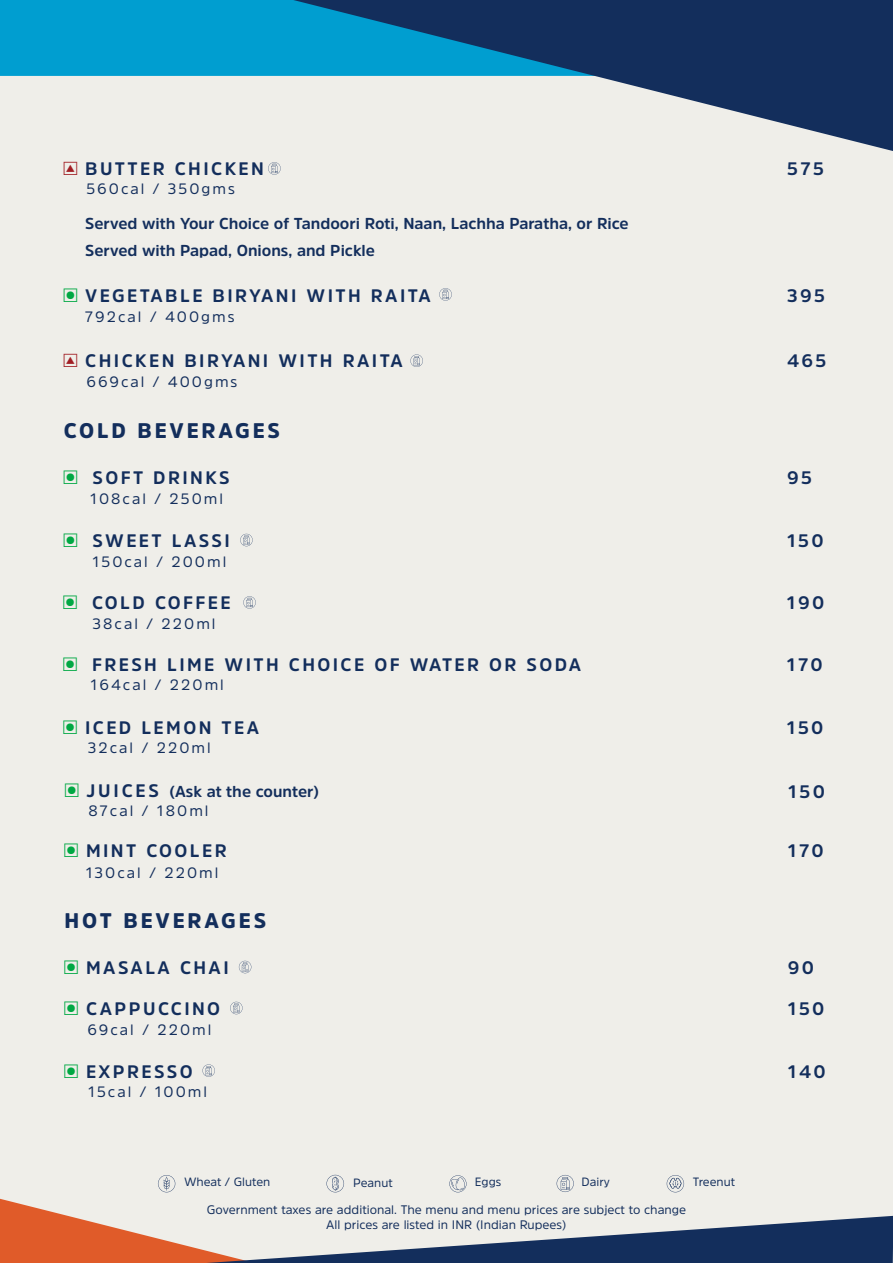
<style>
.page{position:relative;width:893px;height:1263px;background:#efeee9}
.page>*{position:absolute;margin:0;border:0;box-sizing:border-box;transform-origin:0 0}
.t1{font:900 21px "Amsi Pro";letter-spacing:.135em;color:#132e5c}
.t2{font:700 18px "Amsi Pro";letter-spacing:.135em;color:#132e5c}
.t3{font:700 15.75px/27px "Amsi Pro";color:#132e5c}
.t4{font:15px "Amsi Pro";letter-spacing:.135em;color:#132e5c}
.t5{font:12.3px/15.5px "Amsi Pro";color:#132e5c;text-align:center}
.t6{font:12px "Amsi Pro";color:#132e5c}
.s1{font-family:"Allergen Icons Fonts";font-weight:400;font-size:15px;color:#a11e24}
.s2{font-family:"Allergen Icons Fonts";font-weight:400;font-size:15px;color:#00a843}
.s3{font-size:18px}
</style>
<div class="page">
<svg style="left:0;top:1198px;width:68px;height:18px"></svg>
<div style="left:0;top:0;width:210px;height:76px;background:#009ed0"></div>
<svg style="left:210px;top:0;width:683px;height:151px"></svg>
<svg style="left:0;top:1216px;width:893px;height:47px"></svg>
<svg style="left:557px;top:1175px;width:17px;height:17px"></svg>
<svg style="left:449px;top:1175px;width:17px;height:17px"></svg>
<svg style="left:667px;top:1175px;width:17px;height:17px"></svg>
<svg style="left:327px;top:1175px;width:17px;height:17px"></svg>
<svg style="left:158px;top:1175px;width:17px;height:17px"></svg>
<svg style="left:268px;top:162px;width:13px;height:13px"></svg>
<svg style="left:439px;top:288px;width:13px;height:13px"></svg>
<svg style="left:410px;top:354px;width:13px;height:13px"></svg>
<svg style="left:240px;top:534px;width:13px;height:12px"></svg>
<svg style="left:243px;top:596px;width:13px;height:13px"></svg>
<svg style="left:239px;top:961px;width:12px;height:12px"></svg>
<svg style="left:230px;top:1002px;width:13px;height:12px"></svg>
<svg style="left:202px;top:1064px;width:13px;height:13px"></svg>
<p class="t2" style="left:64px;top:156px;width:202px"><span class="s1">A</span> BUTTER CHICKEN</p>
<p class="t2" style="left:787px;top:156px;width:39px">575</p>
<p class="t4" style="left:86px;top:179px;width:150px">560cal / 350gms</p>
<p class="t3" style="left:85px;top:209px;width:545px">Served with Your Choice of Tandoori Roti, Naan, Lachha Paratha, or Rice<br>Served with Papad, Onions, and Pickle</p>
<p class="t2" style="left:64px;top:283px;width:368px"><span class="s2">V</span> VEGETABLE BIRYANI WITH RAITA</p>
<p class="t2" style="left:787px;top:283px;width:40px">395</p>
<p class="t4" style="left:85px;top:306px;width:151px">792cal / 400gms</p>
<p class="t2" style="left:64px;top:349px;width:340px"><span class="s1">A</span> CHICKEN BIRYANI WITH RAITA</p>
<p class="t2" style="left:787px;top:349px;width:41px">465</p>
<p class="t4" style="left:86px;top:372px;width:153px">669cal / 400gms</p>
<p class="t1" style="left:64px;top:416px;width:218px">COLD BEVERAGES</p>
<p class="t2" style="left:64px;top:465px;width:167px"><span class="s2">V</span> SOFT DRINKS</p>
<p class="t2" style="left:787px;top:465px;width:26px">95</p>
<p class="t4" style="left:90px;top:488px;width:134px">108cal / 250ml</p>
<p class="t2" style="left:64px;top:528px;width:167px"><span class="s2">V</span> SWEET LASSI</p>
<p class="t2" style="left:787px;top:528px;width:38px">150</p>
<p class="t4" style="left:93px;top:551px;width:135px">150cal / 200ml</p>
<p class="t2" style="left:64px;top:591px;width:168px"><span class="s2">V</span> COLD COFFEE</p>
<p class="t2" style="left:787px;top:591px;width:39px">190</p>
<p class="t4" style="left:93px;top:614px;width:124px">38cal / 220ml</p>
<p class="t2" style="left:64px;top:652px;width:519px"><span class="s2">V</span> FRESH LIME WITH CHOICE OF WATER OR SODA</p>
<p class="t2" style="left:787px;top:652px;width:37px">170</p>
<p class="t4" style="left:91px;top:674px;width:135px">164cal / 220ml</p>
<p class="t2" style="left:64px;top:715px;width:197px"><span class="s2">V</span> ICED LEMON TEA</p>
<p class="t2" style="left:787px;top:715px;width:38px">150</p>
<p class="t4" style="left:88px;top:737px;width:124px">32cal / 220ml</p>
<p class="t3" style="left:65px;top:778px;width:256px"><span class="s2">V</span> <span class="s3">JUICES</span> (Ask at the counter)</p>
<p class="t2" style="left:788px;top:779px;width:38px">150</p>
<p class="t4" style="left:88px;top:800px;width:122px">87cal / 180ml</p>
<p class="t2" style="left:65px;top:838px;width:163px"><span class="s2">V</span> MINT COOLER</p>
<p class="t2" style="left:788px;top:838px;width:37px">170</p>
<p class="t4" style="left:86px;top:863px;width:134px">130cal / 220ml</p>
<p class="t1" style="left:65px;top:906px;width:203px">HOT BEVERAGES</p>
<p class="t2" style="left:65px;top:955px;width:166px"><span class="s2">V</span> MASALA CHAI</p>
<p class="t2" style="left:788px;top:955px;width:28px">90</p>
<p class="t2" style="left:65px;top:996px;width:157px"><span class="s2">V</span> CAPPUCCINO</p>
<p class="t2" style="left:788px;top:996px;width:38px">150</p>
<p class="t4" style="left:88px;top:1020px;width:125px">69cal / 220ml</p>
<p class="t2" style="left:65px;top:1059px;width:129px"><span class="s2">V</span> EXPRESSO</p>
<p class="t2" style="left:788px;top:1059px;width:39px">140</p>
<p class="t4" style="left:88px;top:1081px;width:121px">15cal / 100ml</p>
<p class="t6" style="left:184px;top:1174px;width:88px">Wheat / Gluten</p>
<p class="t6" style="left:353px;top:1174px;width:41px">Peanut</p>
<p class="t6" style="left:475px;top:1174px;width:28px">Eggs</p>
<p class="t6" style="left:582px;top:1173px;width:30px">Dairy</p>
<p class="t6" style="left:693px;top:1174px;width:44px">Treenut</p>
<p class="t5" style="left:207px;top:1201px;width:481px">Government taxes are additional. The menu and menu prices are subject to change<br>All prices are listed in INR (Indian Rupees)</p>
</div>
